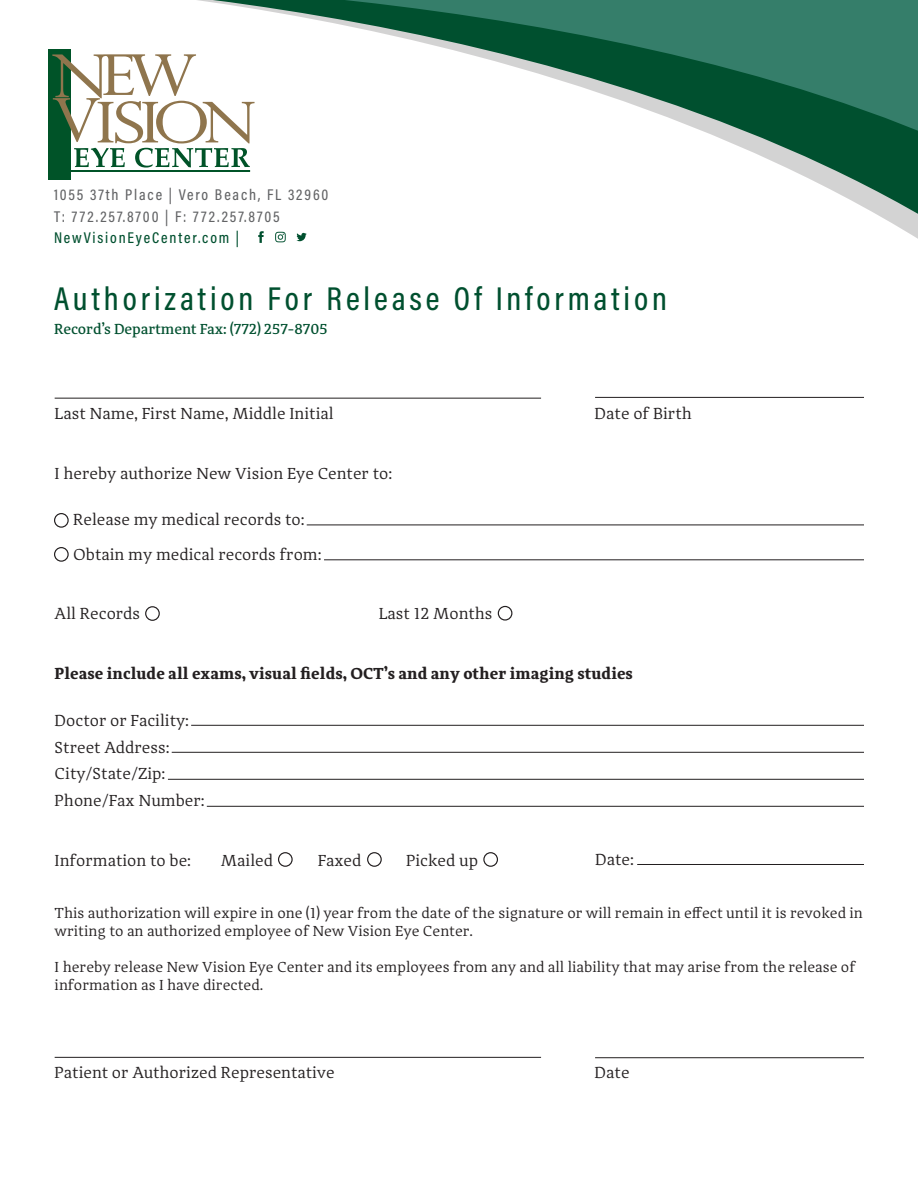
<style>
.page{position:relative;width:918px;height:1188px;background:#fff}
.page>*{position:absolute;margin:0;border:0;box-sizing:border-box;transform-origin:0 0}
.t1{font:33.3px "Acumin Variable Concept";letter-spacing:.115em;color:#00502f}
.t2{font:16.5px/27px "Adagio Serif";color:#231f20}
.t3{font:700 16.5px "Adagio Serif";color:#231f20}
.t4{font:15.75px/21.9px "Acumin Variable Concept";letter-spacing:.115em;color:#636466}
.t5{font:15.75px "Acumin Variable Concept";letter-spacing:.115em;color:#00502f}
.t6{font:15px/18px "Adagio Serif";color:#231f20}
.t7{font:500 15px "Adagio Serif";letter-spacing:-.01em;color:#00502f}
</style>
<div class="page">
<svg style="left:258px;top:180px;width:660px;height:63px"></svg>
<svg style="left:48px;top:0;width:870px;height:180px"></svg>
<hr style="left:55px;top:398px;width:486px;height:1px;background:#231f20">
<hr style="left:55px;top:1057px;width:486px;height:1px;background:#231f20">
<hr style="left:595px;top:397px;width:269px;height:1px;background:#231f20">
<hr style="left:595px;top:1057px;width:269px;height:1px;background:#231f20">
<hr style="left:191px;top:725px;width:673px;height:1px;background:#231f20">
<hr style="left:637px;top:864px;width:227px;height:1px;background:#231f20">
<hr style="left:307px;top:525px;width:557px;height:1px;background:#231f20">
<hr style="left:324px;top:559px;width:540px;height:1px;background:#231f20">
<hr style="left:172px;top:752px;width:692px;height:1px;background:#231f20">
<hr style="left:168px;top:779px;width:696px;height:1px;background:#231f20">
<hr style="left:207px;top:806px;width:657px;height:1px;background:#231f20">
<div style="left:145px;top:606px;width:15px;height:15px;border:1px solid #231f20;border-radius:50%"></div>
<div style="left:498px;top:606px;width:14px;height:15px;border:1px solid #231f20;border-radius:50%"></div>
<div style="left:278px;top:852px;width:15px;height:15px;border:1px solid #231f20;border-radius:50%"></div>
<div style="left:367px;top:852px;width:15px;height:15px;border:1px solid #231f20;border-radius:50%"></div>
<div style="left:483px;top:852px;width:15px;height:15px;border:1px solid #231f20;border-radius:50%"></div>
<div style="left:54px;top:513px;width:15px;height:15px;border:1px solid #231f20;border-radius:50%"></div>
<div style="left:54px;top:547px;width:15px;height:15px;border:1px solid #231f20;border-radius:50%"></div>
<p class="t4" style="left:54px;top:183px;width:276px">1055 37th Place | Vero Beach, FL 32960<br>T: 772.257.8700 | F: 772.257.8705</p>
<p class="t5" style="left:54px;top:227px;width:187px">NewVisionEyeCenter.com |</p>
<h1 class="t1" style="left:54px;top:275px;width:615px">Authorization For Release Of Information</h1>
<p class="t7" style="left:54px;top:319px;width:275px">Record’s Department Fax: (772) 257-8705</p>
<p class="t2" style="left:55px;top:400px;width:281px">Last Name, First Name, Middle Initial</p>
<p class="t2" style="left:595px;top:400px;width:99px">Date of Birth</p>
<p class="t2" style="left:55px;top:460px;width:339px">I hereby authorize New Vision Eye Center to:</p>
<p class="t2" style="left:73px;top:503px;width:250px;line-height:34.5px">Release my medical records to:<br>Obtain my medical records from:</p>
<p class="t2" style="left:55px;top:600px;width:87px">All Records</p>
<p class="t2" style="left:379px;top:600px;width:115px">Last 12 Months</p>
<p class="t3" style="left:55px;top:662px;width:580px">Please include all exams, visual fields, OCT’s and any other imaging studies</p>
<p class="t2" style="left:55px;top:707px;width:152px">Doctor or Facility:<br>Street Address:<br>City/State/Zip:<br>Phone/Fax Number:</p>
<p class="t2" style="left:55px;top:847px;width:138px">Information to be:</p>
<p class="t2" style="left:221px;top:847px;width:54px">Mailed</p>
<p class="t2" style="left:318px;top:847px;width:45px">Faxed</p>
<p class="t2" style="left:406px;top:847px;width:74px">Picked up</p>
<p class="t6" style="left:55px;top:904px;width:810px">This authorization will expire in one (1) year from the date of the signature or will remain in effect until it is revoked in writing to an authorized employee of New Vision Eye Center.</p>
<p class="t6" style="left:55px;top:958px;width:802px">I hereby release New Vision Eye Center and its employees from any and all liability that may arise from the release of information as I have directed.</p>
<p class="t2" style="left:595px;top:846px;width:40px">Date:</p>
<p class="t2" style="left:55px;top:1059px;width:282px">Patient or Authorized Representative</p>
<p class="t2" style="left:595px;top:1059px;width:36px">Date</p>
</div>
